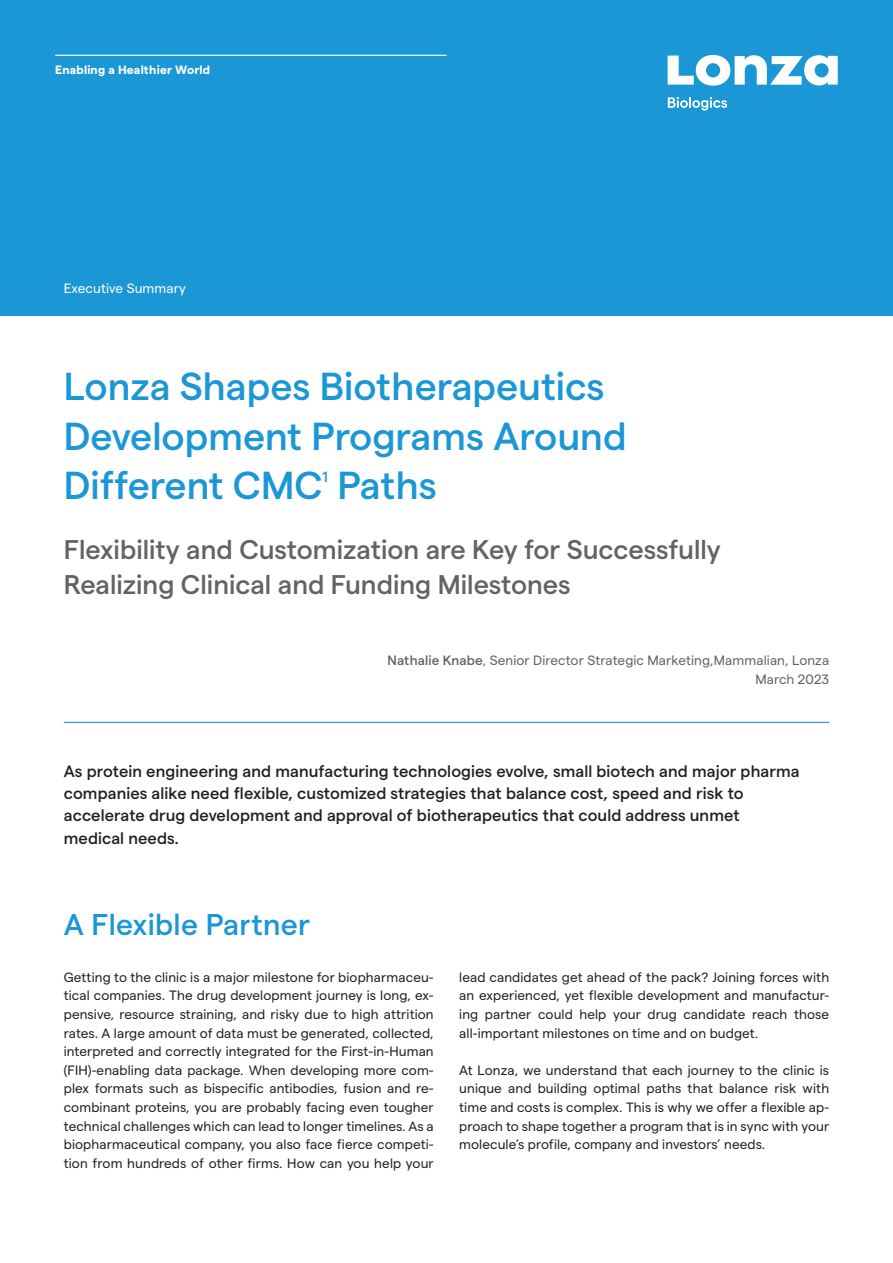
<style>
.page{position:relative;width:893px;height:1263px;background:#fff}
.page>*{position:absolute;margin:0;border:0;box-sizing:border-box;transform-origin:0 0}
.t1{font:500 39px/49.5px "Matter";color:#1c97d5}
.t2{font:500 30px "Matter";letter-spacing:.01em;color:#1c97d5}
.Subtitle{font:500 27px/34.5px "Matter";color:#636366}
.Introduction_Text{font:500 16.5px/22.2px "Matter";letter-spacing:.005em;color:#231f20}
.t3{font:500 14.85px "Matter";color:#1c97d5}
.Standard_text{font:13.5px/18.6px "Matter";letter-spacing:.01em;color:#231f20;text-align:justify}
.Standard_text-2{font:13.5px/18.6px "Matter";letter-spacing:.01em;color:#636366;text-align:right}
.Standard_text-3{font:13.5px "Matter";letter-spacing:.01em;color:#fff}
.t4{font:700 12px "Matter";letter-spacing:.015em;color:#fff}
.s1{font-weight:500}
</style>
<div class="page">
<div style="left:0;top:0;width:893px;height:316px;background:#1c97d5"></div>
<hr style="left:55px;top:55px;width:391px;height:1px;background:#fff">
<hr style="left:64px;top:722px;width:765px;height:1px;background:#1c97d5">
<svg style="left:668px;top:55px;width:170px;height:31px"></svg>
<svg style="left:668px;top:97px;width:59px;height:14px"></svg>
<p class="t4" style="left:55px;top:61px;width:156px">Enabling a Healthier World</p>
<p class="Standard_text-3" style="left:64px;top:279px;width:124px">Executive Summary</p>
<p class="t1" style="left:64px;top:359px;width:564px">Lonza Shapes Biotherapeutics<br>Development Programs Around<br>Different CMC Paths</p>
<p class="t3" style="left:323px;top:466px;width:7px">1</p>
<p class="Subtitle" style="left:64px;top:530px;width:659px">Flexibility and Customization are Key for Successfully<br>Realizing Clinical and Funding Milestones</p>
<p class="Standard_text-2" style="left:388px;top:650px;width:443px"><span class="s1">Nathalie Knabe</span>, Senior Director Strategic Marketing,Mammalian, Lonza<br>March 2023</p>
<p class="Introduction_Text" style="left:64px;top:759px;width:737px">As protein engineering and manufacturing technologies evolve, small biotech and major pharma companies alike need flexible, customized strategies that balance cost, speed and risk to accelerate drug development and approval of biotherapeutics that could address unmet medical needs.</p>
<h1 class="t2" style="left:64px;top:902px;width:248px">A Flexible Partner</h1>
<p class="Standard_text" style="left:64px;top:966px;width:371px">Getting to the clinic is a major milestone for biopharmaceu&shy;tical companies. The drug development journey is long, ex&shy;pensive, resource straining, and risky due to high attrition rates. A large amount of data must be generated, collected, interpreted and correctly integrated for the First-in-Human (FIH)-enabling data package. When developing more com&shy;plex formats such as bispecific antibodies, fusion and re&shy;combinant proteins, you are probably facing even tougher technical challenges which can lead to longer timelines. As a biopharmaceutical company, you also face fierce competi&shy;tion from hundreds of other firms. How can you help your</p>
<p class="Standard_text" style="left:459px;top:966px;width:371px">lead candidates get ahead of the pack? Joining forces with an experienced, yet flexible development and manufactur&shy;ing partner could help your drug candidate reach those all-important milestones on time and on budget.</p>
<p class="Standard_text" style="left:459px;top:1059px;width:371px">At Lonza, we understand that each journey to the clinic is unique and building optimal paths that balance risk with time and costs is complex. This is why we offer a flexible ap&shy;proach to shape together a program that is in sync with your molecule’s profile, company and investors’ needs.</p>
</div>
